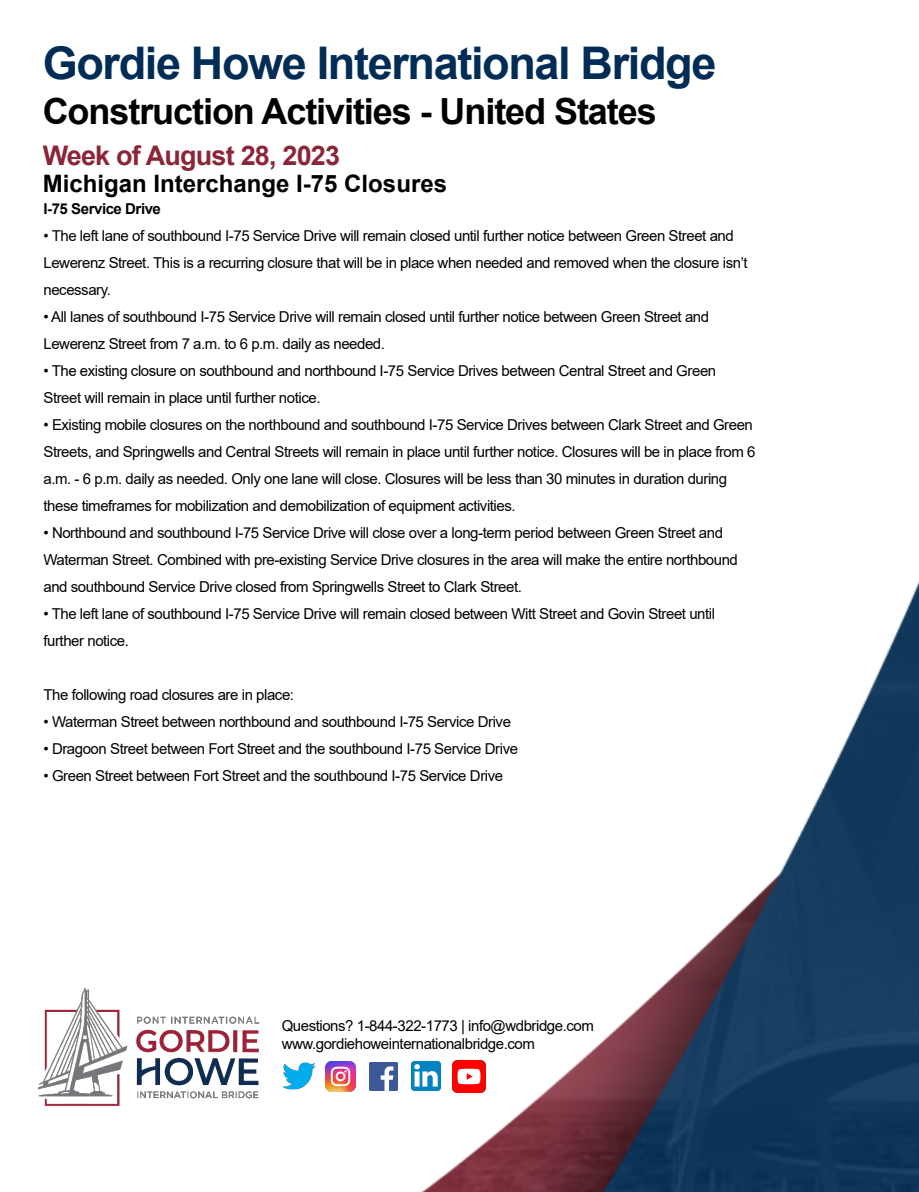
<style>
.page{position:relative;width:919px;height:1192px;background:#fff}
.page>*{position:absolute;margin:0;border:0;box-sizing:border-box;transform-origin:0 0}
.t1{font:700 45px "Arial";letter-spacing:-.03em;color:#002c55}
.t2{font:700 36px "Arial";letter-spacing:-.03em;color:#000}
.t3{font:700 27px "Arial";letter-spacing:-.03em;color:#8b2638}
.t4{font:700 24px "Arial";color:#000}
.t5{font:15px/27px "Arial";letter-spacing:-.03em;color:#000}
.t6{font:700 15px "Arial";letter-spacing:-.03em;color:#000}
</style>
<div class="page">
<img style="left:328px;top:583px;width:590px;height:608px">
<img style="left:282px;top:1062px;width:34px;height:28px">
<img style="left:369px;top:1062px;width:28px;height:28px">
<img style="left:412px;top:1061px;width:28px;height:29px">
<img style="left:453px;top:1060px;width:32px;height:32px">
<img style="left:325px;top:1061px;width:30px;height:30px">
<img style="left:37px;top:987px;width:223px;height:119px">
<h1 class="t1" style="left:43px;top:31px;width:675px">Gordie Howe International Bridge</h1>
<h2 class="t2" style="left:43px;top:86px;width:615px">Construction Activities - United States</h2>
<h3 class="t3" style="left:43px;top:137px;width:299px">Week of August 28, 2023</h3>
<p class="t6" style="left:43px;top:198px;width:119px">I-75 Service Drive</p>
<p class="t5" style="left:43px;top:222px;width:705px">• The left lane of southbound I-75 Service Drive will remain closed until further notice between Green Street and<br>Lewerenz Street. This is a recurring closure that will be in place when needed and removed when the closure isn’t necessary.</p>
<p class="t5" style="left:43px;top:303px;width:667px">• All lanes of southbound I-75 Service Drive will remain closed until further notice between Green Street and<br>Lewerenz Street from 7 a.m. to 6 p.m. daily as needed.</p>
<p class="t5" style="left:43px;top:357px;width:674px">• The existing closure on southbound and northbound I-75 Service Drives between Central Street and Green<br>Street will remain in place until further notice.</p>
<p class="t5" style="left:43px;top:411px;width:713px">• Existing mobile closures on the northbound and southbound I-75 Service Drives between Clark Street and Green Streets, and Springwells and Central Streets will remain in place until further notice. Closures will be in place from 6 a.m. - 6 p.m. daily as needed. Only one lane will close. Closures will be less than 30 minutes in duration during these timeframes for mobilization and demobilization of equipment activities.</p>
<p class="t5" style="left:43px;top:519px;width:695px">• Northbound and southbound I-75 Service Drive will close over a long-term period between Green Street and<br>Waterman Street. Combined with pre-existing Service Drive closures in the area will make the entire northbound and southbound Service Drive closed from Springwells Street to Clark Street.</p>
<p class="t5" style="left:43px;top:600px;width:673px">• The left lane of southbound I-75 Service Drive will remain closed between Witt Street and Govin Street until further notice.</p>
<h3 class="t4" style="left:43px;top:167px;width:406px">Michigan Interchange I-75 Closures</h3>
<p class="t5" style="left:43px;top:681px;width:252px">The following road closures are in place:</p>
<p class="t5" style="left:43px;top:708px;width:469px">• Waterman Street between northbound and southbound I-75 Service Drive</p>
<p class="t5" style="left:43px;top:735px;width:476px">• Dragoon Street between Fort Street and the southbound I-75 Service Drive</p>
<p class="t5" style="left:43px;top:762px;width:461px">• Green Street between Fort Street and the southbound I-75 Service Drive</p>
<p class="t5" style="left:282px;top:1016px;width:313px;line-height:18px">Questions? 1-844-322-1773 | info@wdbridge.com www.gordiehoweinternationalbridge.com</p>
</div>
